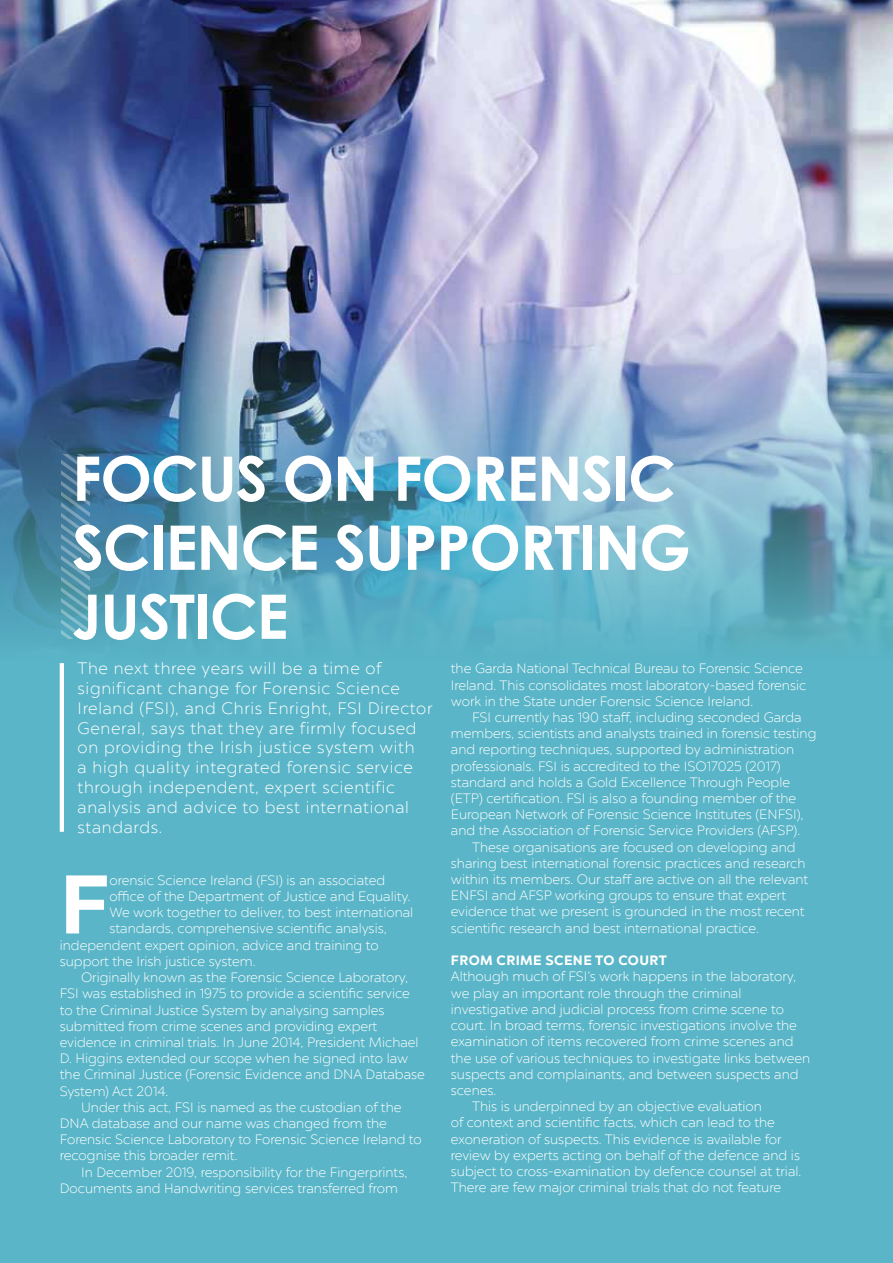
<style>
.page{position:relative;width:893px;height:1263px;background:#fff}
.page>*{position:absolute;margin:0;border:0;box-sizing:border-box;transform-origin:0 0}
.t1{font:700 82.95px "Chronica Pro";color:#fff}
.t2{font:700 61.5px/69px "Century Gothic";letter-spacing:-.02em;color:#fff}
.t3{font:300 16.5px/19.8px "Chronica Pro";letter-spacing:.04em;color:#fff}
.t4{font:300 13.5px/16.2px "Chronica Pro";color:#fff}
.t5{font:700 13.5px "Chronica Pro";letter-spacing:.03em;color:#fff}
</style>
<div class="page">
<img style="left:0;top:0;width:893px;height:321px">
<div style="left:0;top:662px;width:893px;height:601px;background:#59b5c7"></div>
<img style="left:0;top:321px;width:893px;height:341px">
<svg style="left:61px;top:455px;width:28px;height:184px;background:#5891aa"></svg>
<hr style="left:60px;top:663px;width:4px;height:169px;background:#fff">
<h2 class="t2" style="left:72px;top:441px;width:620px">FOCUS ON FORENSIC<br>SCIENCE SUPPORTING<br>JUSTICE</h2>
<p class="t3" style="left:78px;top:659px;width:356px">The next three years will be a time of significant change for Forensic Science Ireland (FSI), and Chris Enright, FSI Director General, says that they are firmly focused on providing the Irish justice system with<br>a high quality integrated forensic service through independent, expert scientific analysis and advice to best international standards.</p>
<p class="t4" style="left:451px;top:661px;width:357px">the Garda National Technical Bureau to Forensic Science<br>Ireland. This consolidates most laboratory-based forensic work in the State under Forensic Science Ireland.</p>
<p class="t4" style="left:472px;top:709px;width:331px">FSI currently has 190 staff, including seconded Garda</p>
<p class="t4" style="left:451px;top:725px;width:367px">members, scientists and analysts trained in forensic testing</p>
<p class="t4" style="left:451px;top:742px;width:345px">and reporting techniques, supported by administration</p>
<p class="t4" style="left:451px;top:758px;width:331px">professionals. FSI is accredited to the ISO17025 (2017)</p>
<p class="t4" style="left:451px;top:774px;width:341px">standard and holds a Gold Excellence Through People</p>
<p class="t4" style="left:451px;top:790px;width:347px">(ETP) certification. FSI is also a founding member of the</p>
<p class="t4" style="left:451px;top:806px;width:354px">European Network of Forensic Science Institutes (ENFSI),</p>
<p class="t4" style="left:451px;top:823px;width:351px">and the Association of Forensic Service Providers (AFSP).</p>
<p class="t4" style="left:472px;top:839px;width:325px">These organisations are focused on developing and</p>
<p class="t4" style="left:451px;top:855px;width:356px">sharing best international forensic practices and research</p>
<p class="t4" style="left:451px;top:871px;width:359px">within its members. Our staff are active on all the relevant</p>
<p class="t4" style="left:451px;top:887px;width:337px">ENFSI and AFSP working groups to ensure that expert</p>
<p class="t4" style="left:451px;top:904px;width:355px">evidence that we present is grounded in the most recent</p>
<p class="t4" style="left:451px;top:920px;width:309px">scientific research and best international practice.</p>
<p class="t5" style="left:451px;top:952px;width:217px">FROM CRIME SCENE TO COURT</p>
<p class="t4" style="left:451px;top:969px;width:347px">Although much of FSI’s work happens in the laboratory,</p>
<p class="t4" style="left:451px;top:985px;width:292px">we play an important role through the criminal</p>
<p class="t4" style="left:451px;top:1001px;width:335px">investigative and judicial process from crime scene to</p>
<p class="t4" style="left:451px;top:1017px;width:347px">court. In broad terms, forensic investigations involve the</p>
<p class="t4" style="left:451px;top:1033px;width:344px">examination of items recovered from crime scenes and</p>
<p class="t4" style="left:451px;top:1050px;width:361px">the use of various techniques to investigate links between</p>
<p class="t4" style="left:451px;top:1066px;width:349px">suspects and complainants, and between suspects and</p>
<p class="t4" style="left:451px;top:1082px;width:47px">scenes.</p>
<p class="t4" style="left:472px;top:1098px;width:291px">This is underpinned by an objective evaluation</p>
<p class="t4" style="left:451px;top:1114px;width:326px">of context and scientific facts, which can lead to the</p>
<p class="t4" style="left:451px;top:1131px;width:332px">exoneration of suspects. This evidence is available for</p>
<p class="t4" style="left:451px;top:1147px;width:351px">review by experts acting on behalf of the defence and is</p>
<p class="t4" style="left:451px;top:1163px;width:352px">subject to cross-examination by defence counsel at trial.</p>
<p class="t4" style="left:451px;top:1179px;width:332px">There are few major criminal trials that do not feature</p>
<h1 class="t1" style="left:60px;top:853px;width:51px">F</h1>
<p class="t4" style="left:110px;top:872px;width:277px">orensic Science Ireland (FSI) is an associated</p>
<p class="t4" style="left:110px;top:888px;width:303px">office of the Department of Justice and Equality.</p>
<p class="t4" style="left:110px;top:904px;width:305px">We work together to deliver, to best international</p>
<p class="t4" style="left:110px;top:921px;width:279px">standards, comprehensive scientific analysis,</p>
<p class="t4" style="left:60px;top:937px;width:320px">independent expert opinion, advice and training to</p>
<p class="t4" style="left:60px;top:953px;width:197px">support the Irish justice system.</p>
<p class="t4" style="left:81px;top:969px;width:329px">Originally known as the Forensic Science Laboratory,</p>
<p class="t4" style="left:60px;top:985px;width:352px">FSI was established in 1975 to provide a scientific service</p>
<p class="t4" style="left:60px;top:1002px;width:326px">to the Criminal Justice System by analysing samples</p>
<p class="t4" style="left:60px;top:1018px;width:319px">submitted from crime scenes and providing expert</p>
<p class="t4" style="left:60px;top:1034px;width:360px">evidence in criminal trials. In June 2014, President Michael</p>
<p class="t4" style="left:60px;top:1050px;width:350px">D. Higgins extended our scope when he signed into law</p>
<p class="t4" style="left:60px;top:1066px;width:367px">the Criminal Justice (Forensic Evidence and DNA Database</p>
<p class="t4" style="left:60px;top:1083px;width:110px">System) Act 2014.</p>
<p class="t4" style="left:81px;top:1099px;width:322px">Under this act, FSI is named as the custodian of the</p>
<p class="t4" style="left:60px;top:1115px;width:329px">DNA database and our name was changed from the</p>
<p class="t4" style="left:60px;top:1131px;width:364px">Forensic Science Laboratory to Forensic Science Ireland to</p>
<p class="t4" style="left:60px;top:1147px;width:179px">recognise this broader remit.</p>
<p class="t4" style="left:81px;top:1164px;width:328px">In December 2019, responsibility for the Fingerprints,</p>
<p class="t4" style="left:60px;top:1180px;width:340px">Documents and Handwriting services transferred from</p>
</div>
